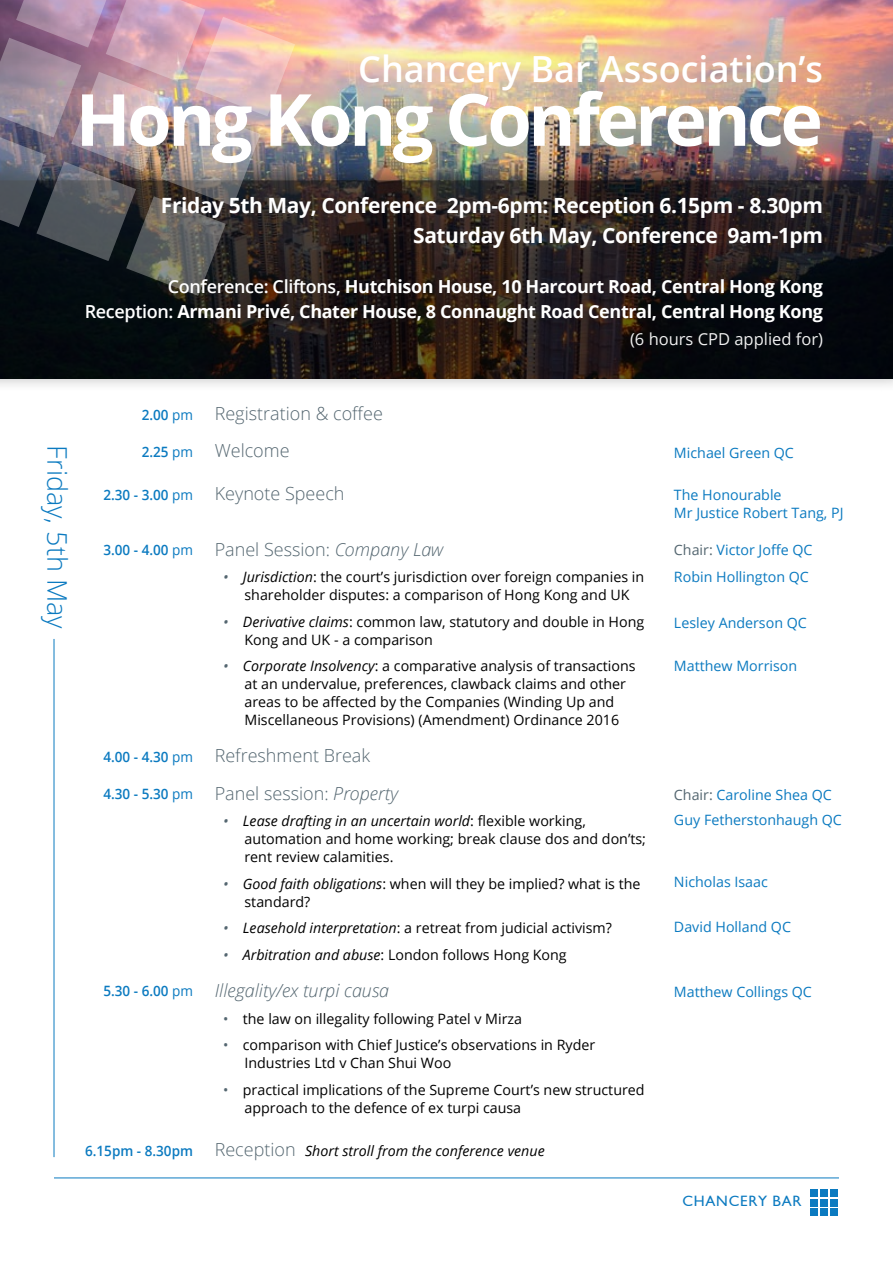
<style>
.page{position:relative;width:893px;height:1263px;background:#fff}
.page>*{position:absolute;margin:0;border:0;box-sizing:border-box;transform-origin:0 0}
.t1{font:700 72px "Open Sans";letter-spacing:-.05em;color:#fff}
.t2{font:600 36px "Open Sans";color:#fff}
.t3{font:300 27px "Open Sans";color:#0b7ac0}
.t4{font:700 21px/29.7px "Open Sans";letter-spacing:-.02em;color:#fff;text-align:right}
.t5{font:700 18px/25.2px "Open Sans";letter-spacing:-.02em;color:#fff;text-align:right}
.t6{font:300 18px/37.2px "Open Sans";color:#546670}
.t7{font:italic 300 18px "Open Sans";color:#546670}
.t8{font:16.5px "Open Sans";color:#f0f0f0}
.t9{font:15px "Gill Sans";letter-spacing:.05em;color:#0b7ac0}
.t10{font:14.25px/18px "Open Sans";color:#000}
.t11{font:14.25px/18px "Open Sans";color:#0b7ac0}
.t12{font:600 14.25px "Open Sans";color:#0b7ac0;scale:.95 1}
.t13{font:italic 14.25px "Open Sans";color:#000}
.s1{font-weight:600}
.s2{font-weight:400}
.s3{font-style:italic}
.s4{font-style:italic;color:#546670}
.s5{color:#546670}
.s6{font-weight:300;font-style:normal;font-size:18px;color:#546670}
</style>
<div class="page">
<img style="left:295px;top:0;width:598px;height:158px">
<div style="left:810px;top:1188px;width:8px;height:8px;background:#0b7ac0"></div>
<div style="left:810px;top:1198px;width:8px;height:8px;background:#0b7ac0"></div>
<div style="left:810px;top:1208px;width:8px;height:8px;background:#0b7ac0"></div>
<div style="left:820px;top:1188px;width:8px;height:8px;background:#0b7ac0"></div>
<div style="left:820px;top:1198px;width:8px;height:8px;background:#0b7ac0"></div>
<div style="left:820px;top:1208px;width:8px;height:8px;background:#0b7ac0"></div>
<div style="left:830px;top:1188px;width:8px;height:8px;background:#0b7ac0"></div>
<div style="left:830px;top:1198px;width:8px;height:8px;background:#0b7ac0"></div>
<div style="left:830px;top:1208px;width:8px;height:8px;background:#0b7ac0"></div>
<hr style="left:54px;top:1178px;width:785px;height:1px;background:#0b7ac0">
<div style="left:0;top:158px;width:893px;height:235px;background:#000;opacity:.75"></div>
<svg style="left:0;top:181px;width:893px;height:197px;background:#1b1616"></svg>
<img style="left:0;top:0;width:295px;height:296px">
<hr style="left:54px;top:639px;width:1px;height:518px;background:#0b7ac0">
<h2 class="t2" style="left:358px;top:44px;width:466px">Chancery Bar Association’s</h2>
<h1 class="t1" style="left:76px;top:69px;width:749px">Hong Kong Conference</h1>
<h3 class="t4" style="left:161px;top:190px;width:664px">Friday 5th May, Conference 2pm-6pm: Reception 6.15pm - 8.30pm<br>Saturday 6th May, Conference 9am-1pm</h3>
<p class="t5" style="left:85px;top:273px;width:740px"><span class="s1">Conference: Cliftons,</span> Hutchison House, 10 Harcourt Road, Central Hong Kong<br><span class="s1">Reception:</span> Armani Privé, Chater House, 8 Connaught Road Central, Central Hong Kong</p>
<p class="t8" style="left:630px;top:328px;width:194px">(6 hours CPD applied for)</p>
<h3 class="t3" style="left:76px;top:445px;width:185px;rotate:90deg">Friday, 5th May</h3>
<p class="t12" style="left:142px;top:405px;width:56px">2.00 <span class="s2">pm</span></p>
<p class="t12" style="left:142px;top:442px;width:56px">2.25 <span class="s2">pm</span></p>
<p class="t12" style="left:103px;top:485px;width:96px">2.30 - 3.00 <span class="s2">pm</span></p>
<p class="t12" style="left:103px;top:540px;width:96px">3.00 - 4.00 <span class="s2">pm</span></p>
<p class="t12" style="left:103px;top:746px;width:96px">4.00 - 4.30 <span class="s2">pm</span></p>
<p class="t12" style="left:103px;top:784px;width:96px">4.30 - 5.30 <span class="s2">pm</span></p>
<p class="t12" style="left:103px;top:981px;width:96px">5.30 - 6.00 <span class="s2">pm</span></p>
<p class="t12" style="left:85px;top:1141px;width:115px">6.15pm - 8.30pm</p>
<p class="t6" style="left:215px;top:394px;width:170px">Registration &amp; coffee<br>Welcome</p>
<p class="t6" style="left:215px;top:475px;width:131px">Keynote Speech</p>
<p class="t6" style="left:215px;top:530px;width:230px">Panel Session: <span class="s3">Company Law</span></p>
<p class="t10" style="left:223px;top:568px;width:422px;text-align:center"><span class="s4">•</span> <span class="s3">Jurisdiction</span>: the court’s jurisdiction over foreign companies in shareholder disputes: a comparison of Hong Kong and UK</p>
<p class="t10" style="left:244px;top:612px;width:401px;text-indent:-21px"><span class="s4">•</span> <span class="s3">Derivative claims</span>: common law, statutory and double in Hong<br>Kong and UK - a comparison</p>
<p class="t10" style="left:244px;top:657px;width:393px;text-indent:-21px"><span class="s4">•</span> <span class="s3">Corporate Insolvency</span>: a comparative analysis of transactions at an undervalue, preferences, clawback claims and other areas to be affected by the Companies (Winding Up and Miscellaneous Provisions) (Amendment) Ordinance 2016</p>
<p class="t6" style="left:215px;top:737px;width:185px">Refreshment Break<br>Panel session: <span class="s3">Property</span></p>
<p class="t10" style="left:244px;top:812px;width:403px;text-indent:-21px"><span class="s4">•</span> <span class="s3">Lease drafting in an uncertain world</span>: flexible working, automation and home working; break clause dos and don’ts; rent review calamities.</p>
<p class="t10" style="left:244px;top:874px;width:398px;text-indent:-21px"><span class="s4">•</span> <span class="s3">Good faith obligations</span>: when will they be implied? what is the standard?</p>
<p class="t10" style="left:223px;top:919px;width:390px"><span class="s4">•</span> <span class="s3">Leasehold interpretation</span>: a retreat from judicial activism?</p>
<p class="t10" style="left:223px;top:945px;width:345px"><span class="s4">•</span> <span class="s3">Arbitration and abuse</span>: London follows Hong Kong</p>
<p class="t7" style="left:215px;top:978px;width:176px">Illegality/ex turpi causa</p>
<p class="t10" style="left:223px;top:1009px;width:300px"><span class="s5">•</span> the law on illegality following Patel v Mirza</p>
<p class="t10" style="left:244px;top:1035px;width:352px;text-indent:-21px"><span class="s5">•</span> comparison with Chief Justice’s observations in Ryder<br>Industries Ltd v Chan Shui Woo</p>
<p class="t10" style="left:244px;top:1080px;width:402px;text-indent:-21px"><span class="s5">•</span> practical implications of the Supreme Court’s new structured approach to the defence of ex turpi causa</p>
<p class="t13" style="left:215px;top:1141px;width:331px"><span class="s6">Reception</span> Short stroll from the conference venue</p>
<p class="t11" style="left:674px;top:444px;width:121px">Michael Green QC</p>
<p class="t11" style="left:674px;top:485px;width:171px">The Honourable<br>Mr Justice Robert Tang, PJ</p>
<p class="t11" style="left:674px;top:536px;width:140px;line-height:26.7px"><span class="s5">Chair:</span> Victor Joffe QC<br>Robin Hollington QC</p>
<p class="t11" style="left:674px;top:613px;width:134px">Lesley Anderson QC</p>
<p class="t11" style="left:674px;top:656px;width:125px">Matthew Morrison</p>
<p class="t11" style="left:674px;top:781px;width:169px;line-height:25.2px"><span class="s5">Chair:</span> Caroline Shea QC<br>Guy Fetherstonhaugh QC</p>
<p class="t11" style="left:674px;top:873px;width:95px">Nicholas Isaac</p>
<p class="t11" style="left:674px;top:917px;width:119px">David Holland QC</p>
<p class="t11" style="left:674px;top:982px;width:139px">Matthew Collings QC</p>
<p class="t9" style="left:682px;top:1192px;width:121px">CHANCERY BAR</p>
</div>
